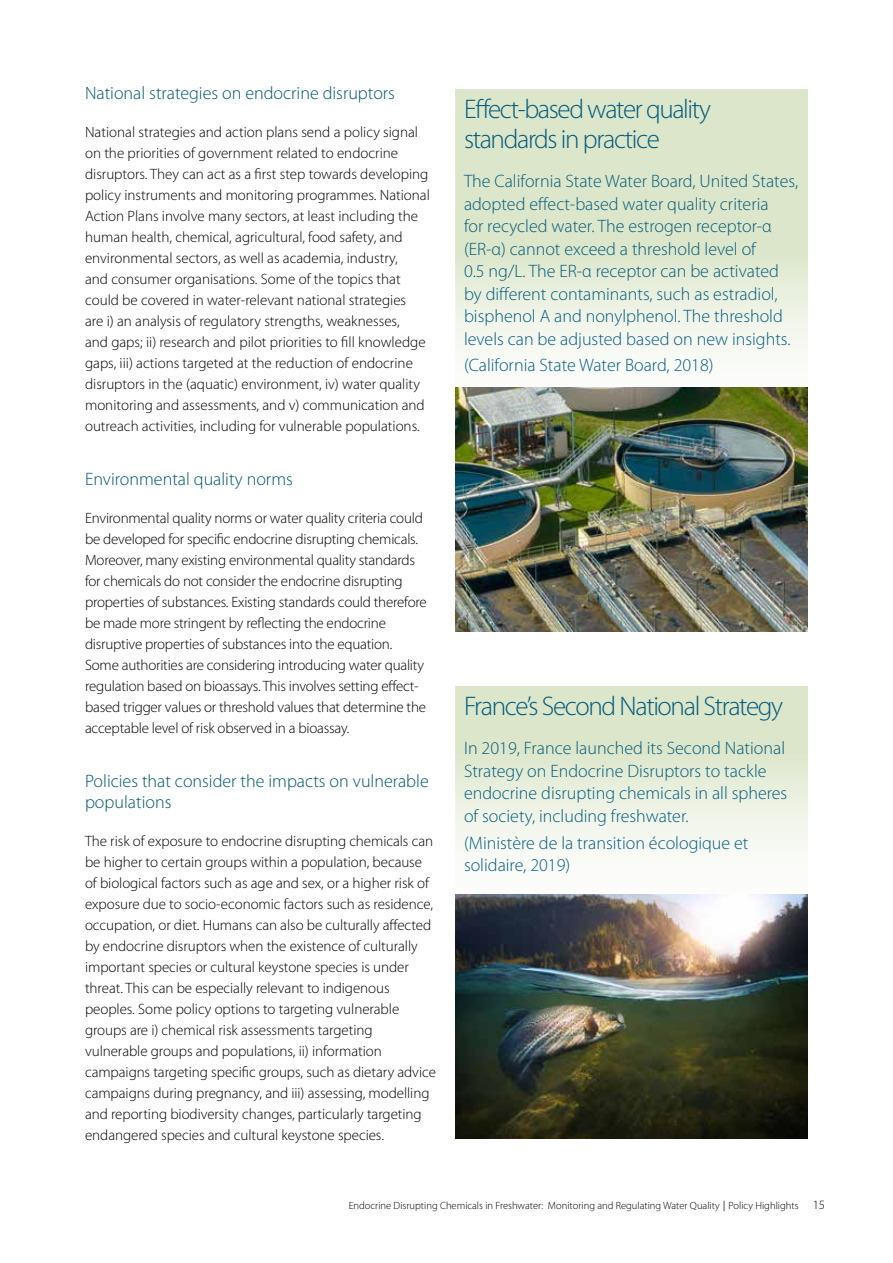
<style>
.page{position:relative;width:893px;height:1263px;background:#fff}
.page>*{position:absolute;margin:0;border:0;box-sizing:border-box;transform-origin:0 0}
.t1{font:300 27px/30px "Myriad Pro";letter-spacing:-.05em;color:#045c7e}
.t2{font:300 18px/22.5px "Myriad Pro";color:#045c7e}
.t3{font:300 18px/21px "Myriad Pro";color:#00566a}
.t4{font:300 15px/21px "Myriad Pro";letter-spacing:-.005em;color:#000}
.t5{font:300 10.5px "Myriad Pro";color:#000}
.s1{font-family:"OECD Bernini"}
.s2{font-size:12.75px}
</style>
<div class="page">
<svg style="left:455px;top:686px;width:353px;height:169px;background:#e5ecd8"></svg>
<img style="left:455px;top:894px;width:353px;height:244px">
<svg style="left:455px;top:89px;width:353px;height:268px;background:#e2ead3"></svg>
<img style="left:455px;top:387px;width:353px;height:244px">
<p class="t3" style="left:85px;top:82px;width:311px">National strategies on endocrine disruptors</p>
<p class="t4" style="left:85px;top:121px;width:346px">National strategies and action plans send a policy signal on the priorities of government related to endocrine disruptors. They can act as a first step towards developing policy instruments and monitoring programmes. National Action Plans involve many sectors, at least including the human health, chemical, agricultural, food safety, and environmental sectors, as well as academia, industry,<br>and consumer organisations. Some of the topics that could be covered in water-relevant national strategies<br>are i) an analysis of regulatory strengths, weaknesses,<br>and gaps; ii) research and pilot priorities to fill knowledge gaps, iii) actions targeted at the reduction of endocrine disruptors in the (aquatic) environment, iv) water quality monitoring and assessments, and v) communication and outreach activities, including for vulnerable populations.</p>
<p class="t3" style="left:85px;top:469px;width:209px">Environmental quality norms</p>
<p class="t4" style="left:85px;top:508px;width:343px">Environmental quality norms or water quality criteria could be developed for specific endocrine disrupting chemicals.<br>Moreover, many existing environmental quality standards for chemicals do not consider the endocrine disrupting properties of substances. Existing standards could therefore be made more stringent by reflecting the endocrine disruptive properties of substances into the equation.<br>Some authorities are considering introducing water quality regulation based on bioassays. This involves setting effect&shy;based trigger values or threshold values that determine the acceptable level of risk observed in a bioassay.</p>
<p class="t3" style="left:85px;top:771px;width:345px">Policies that consider the impacts on vulnerable populations</p>
<p class="t4" style="left:85px;top:831px;width:352px">The risk of exposure to endocrine disrupting chemicals can be higher to certain groups within a population, because of biological factors such as age and sex, or a higher risk of exposure due to socio-economic factors such as residence, occupation, or diet. Humans can also be culturally affected by endocrine disruptors when the existence of culturally important species or cultural keystone species is under threat. This can be especially relevant to indigenous peoples. Some policy options to targeting vulnerable groups are i) chemical risk assessments targeting vulnerable groups and populations, ii) information campaigns targeting specific groups, such as dietary advice campaigns during pregnancy, and iii) assessing, modelling and reporting biodiversity changes, particularly targeting endangered species and cultural keystone species.</p>
<h1 class="t1" style="left:464px;top:94px;width:249px">Effect-based water quality standards in practice</h1>
<p class="t2" style="left:464px;top:170px;width:336px">The California State Water Board, United States, adopted effect-based water quality criteria<br>for recycled water. The estrogen receptor-α (ER-α) cannot exceed a threshold level of<br>0.5 ng/L. The ER-α receptor can be activated by different contaminants, such as estradiol, bisphenol A and nonylphenol. The threshold levels can be adjusted based on new insights.</p>
<p class="t2" style="left:464px;top:354px;width:251px">(California State Water Board, 2018)</p>
<h1 class="t1" style="left:464px;top:691px;width:321px">France’s Second National Strategy</h1>
<p class="t2" style="left:464px;top:737px;width:325px">In 2019, France launched its Second National Strategy on Endocrine Disruptors to tackle endocrine disrupting chemicals in all spheres of society, including freshwater.</p>
<p class="t2" style="left:464px;top:832px;width:286px">(Ministère de la transition écologique et solidaire, 2019)</p>
<p class="t5" style="left:349px;top:1200px;width:478px">Endocrine Disrupting Chemicals in Freshwater: Monitoring and Regulating Water Quality <span class="s1">|</span> Policy Highlights <span class="s2">15</span></p>
</div>
